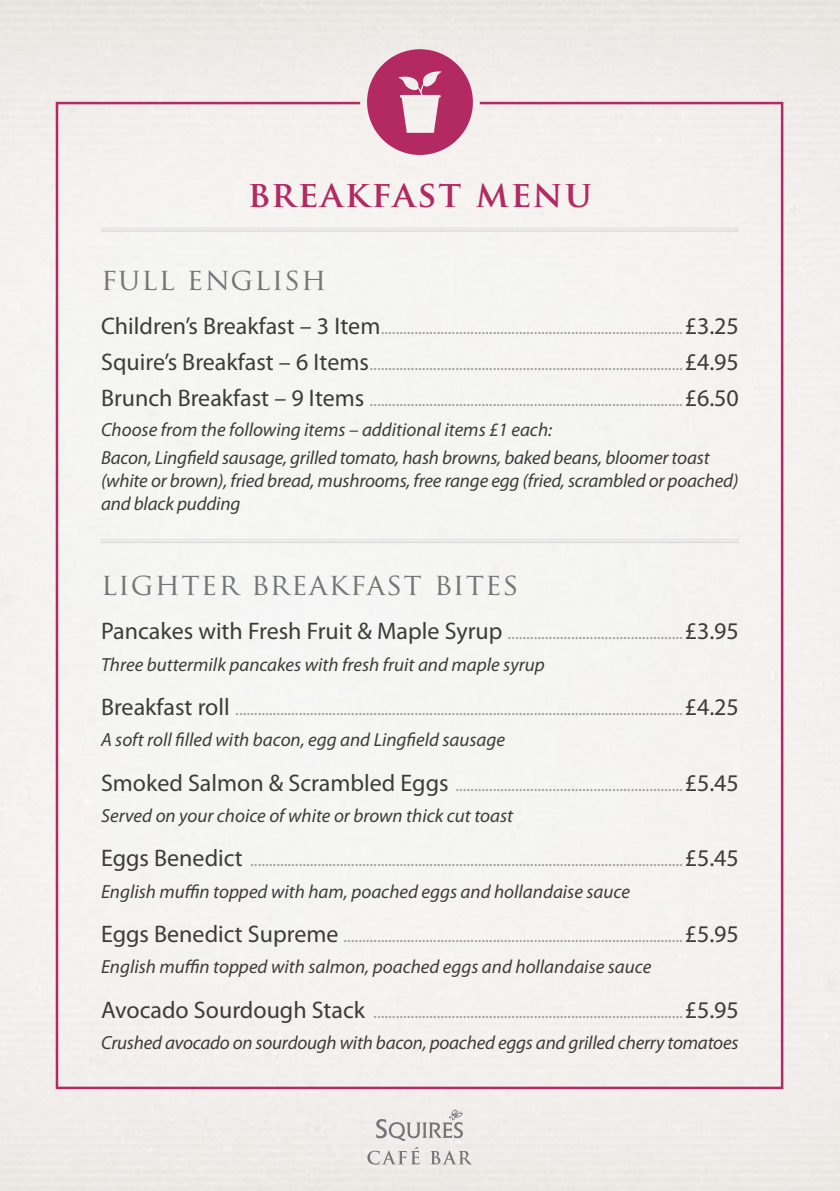
<style>
.page{position:relative;width:840px;height:1191px;background:#fff}
.page>*{position:absolute;margin:0;border:0;box-sizing:border-box;transform-origin:0 0}
.t1{font:700 36px "Trajan Pro";letter-spacing:.05em;color:#b32962}
.t2{font:30px "Trajan Pro";letter-spacing:.04em;color:#737578}
.t3{font:italic 19px/28.4px "Myriad Pro";color:#3c3c3b}
.t4{font:18px/35.8px "Myriad Pro";color:#9d9d9c;text-align:justify}
.s1{font-size:24px;color:#3c3c3b}
</style>
<div class="page">
<img style="left:0;top:0;width:839px;height:1191px">
<svg style="left:367px;top:1109px;width:105px;height:55px;background:#dbd8d7"></svg>
<div style="left:54px;top:101px;width:730px;height:989px;background:#f5f4f1"></div>
<svg style="left:367px;top:49px;width:105px;height:106px;background:#c96e92"></svg>
<hr style="left:101px;top:539px;width:637px;height:1px;background:#e0dfe0">
<hr style="left:101px;top:541px;width:637px;height:2px;background:#e0dfe0">
<h1 class="t1" style="left:248px;top:171px;width:345px">BREAKFAST MENU</h1>
<h2 class="t2" style="left:101px;top:260px;width:227px">FULL ENGLISH</h2>
<p class="t4" style="left:101px;top:310px;width:639px"><span class="s1">Children’s Breakfast – 3 Item</span>.................................................................................<span class="s1">£3.25<br>Squire’s Breakfast – 6 Items</span>....................................................................................<span class="s1">£4.95<br>Brunch Breakfast – 9 Items</span> ....................................................................................<span class="s1">£6.50</span></p>
<p class="t3" style="left:101px;top:415px;width:609px">Choose from the following items – additional items £1 each:<br>Bacon, Lingfield sausage, grilled tomato, hash browns, baked beans, bloomer toast</p>
<p class="t3" style="left:101px;top:469px;width:638px;line-height:22.8px">(white or brown), fried bread, mushrooms, free range egg (fried, scrambled or poached) and black pudding</p>
<h2 class="t2" style="left:101px;top:565px;width:419px">LIGHTER BREAKFAST BITES</h2>
<p class="t4" style="left:101px;top:615px;width:639px"><span class="s1">Pancakes with Fresh Fruit &amp; Maple Syrup</span> ...............................................<span class="s1">£3.95</span></p>
<p class="t3" style="left:101px;top:649px;width:445px">Three buttermilk pancakes with fresh fruit and maple syrup</p>
<p class="t4" style="left:101px;top:690px;width:639px"><span class="s1">Breakfast roll</span> ........................................................................................................................<span class="s1">£4.25</span></p>
<p class="t3" style="left:101px;top:725px;width:405px">A soft roll filled with bacon, egg and Lingfield sausage</p>
<p class="t4" style="left:101px;top:766px;width:639px"><span class="s1">Smoked Salmon &amp; Scrambled Eggs</span> .............................................................<span class="s1">£5.45</span></p>
<p class="t3" style="left:101px;top:801px;width:413px">Served on your choice of white or brown thick cut toast</p>
<p class="t4" style="left:101px;top:842px;width:639px"><span class="s1">Eggs Benedict</span> ....................................................................................................................<span class="s1">£5.45</span></p>
<p class="t3" style="left:101px;top:877px;width:530px">English muffin topped with ham, poached eggs and hollandaise sauce</p>
<p class="t4" style="left:101px;top:918px;width:639px"><span class="s1">Eggs Benedict Supreme</span> ...........................................................................................<span class="s1">£5.95</span></p>
<p class="t3" style="left:101px;top:952px;width:551px">English muffin topped with salmon, poached eggs and hollandaise sauce</p>
<p class="t4" style="left:101px;top:993px;width:639px"><span class="s1">Avocado Sourdough Stack</span> ...................................................................................<span class="s1">£5.95</span></p>
<p class="t3" style="left:101px;top:1028px;width:638px">Crushed avocado on sourdough with bacon, poached eggs and grilled cherry tomatoes</p>
</div>
